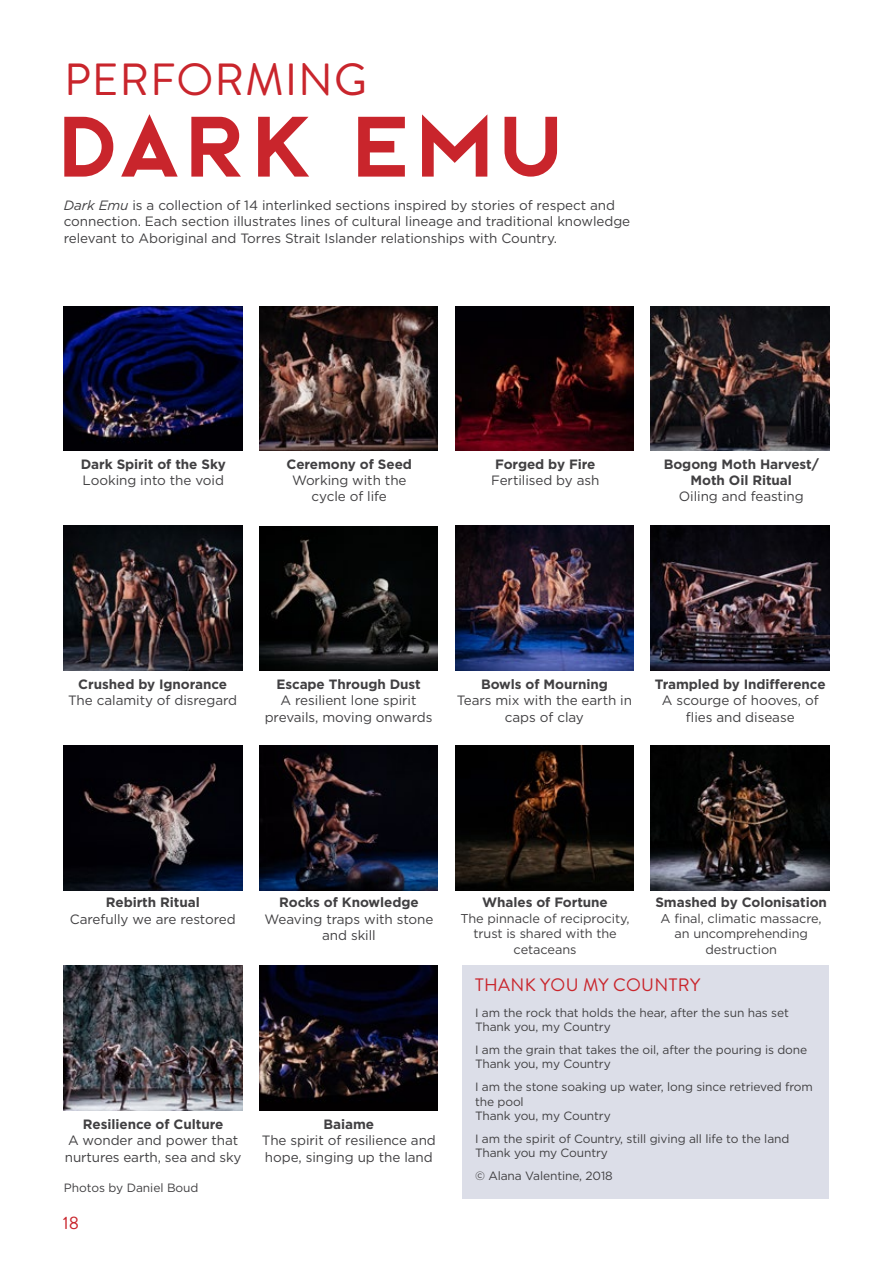
<style>
.page{position:relative;width:893px;height:1263px;background:#fff}
.page>*{position:absolute;margin:0;border:0;box-sizing:border-box;transform-origin:0 0}
.t1{font:45px "Brandon Grotesque";letter-spacing:.02em;color:#c9252c}
.t2{font:18px "Brandon Grotesque";letter-spacing:.02em;color:#c9252c}
.t3{font:13.5px/16.2px "Gotham";letter-spacing:-.005em;color:#414042;text-align:center}
.t4{font:700 13.5px/16.2px "Gotham";letter-spacing:-.005em;color:#414042;text-align:center}
.t5{font:12.75px/15px "Gotham";letter-spacing:-.005em;color:#414042;text-align:center}
.t6{font:12px/14.4px "Gotham";letter-spacing:-.01em;color:#414042}
.s1{font-style:italic}
</style>
<div class="page">
<img style="left:64px;top:306px;width:178px;height:145px">
<img style="left:259px;top:306px;width:179px;height:145px">
<img style="left:455px;top:306px;width:179px;height:145px">
<img style="left:651px;top:306px;width:178px;height:145px">
<img style="left:64px;top:526px;width:178px;height:144px">
<img style="left:259px;top:527px;width:179px;height:143px">
<img style="left:455px;top:526px;width:179px;height:144px">
<img style="left:651px;top:526px;width:178px;height:144px">
<img style="left:64px;top:746px;width:178px;height:144px">
<img style="left:259px;top:746px;width:179px;height:144px">
<img style="left:455px;top:746px;width:179px;height:144px">
<img style="left:651px;top:746px;width:178px;height:144px">
<img style="left:64px;top:965px;width:178px;height:145px">
<img style="left:259px;top:965px;width:179px;height:145px">
<svg style="left:64px;top:114px;width:493px;height:63px"></svg>
<div style="left:462px;top:965px;width:367px;height:234px;background:#dcdee8"></div>
<h1 class="t1" style="left:64px;top:49px;width:304px">PERFORMING</h1>
<p class="t3" style="left:64px;top:197px;width:568px;text-align:left"><span class="s1">Dark Emu</span> is a collection of 14 interlinked sections inspired by stories of respect and connection. Each section illustrates lines of cultural lineage and traditional knowledge relevant to Aboriginal and Torres Strait Islander relationships with Country.</p>
<p class="t4" style="left:81px;top:456px;width:147px">Dark Spirit of the Sky</p>
<p class="t3" style="left:83px;top:472px;width:143px">Looking into the void</p>
<p class="t4" style="left:287px;top:456px;width:127px">Ceremony of Seed</p>
<p class="t3" style="left:292px;top:472px;width:116px">Working with the cycle of life</p>
<p class="t4" style="left:495px;top:456px;width:102px">Forged by Fire</p>
<p class="t3" style="left:491px;top:472px;width:110px">Fertilised by ash</p>
<p class="t4" style="left:664px;top:456px;width:157px">Bogong Moth Harvest/<br>Moth Oil Ritual</p>
<p class="t3" style="left:679px;top:488px;width:126px">Oiling and feasting</p>
<p class="t4" style="left:78px;top:676px;width:150px">Crushed by Ignorance</p>
<p class="t3" style="left:68px;top:692px;width:171px">The calamity of disregard</p>
<p class="t4" style="left:276px;top:676px;width:146px">Escape Through Dust</p>
<p class="t3" style="left:265px;top:692px;width:169px">A resilient lone spirit prevails, moving onwards</p>
<p class="t4" style="left:481px;top:676px;width:128px">Bowls of Mourning</p>
<p class="t3" style="left:457px;top:692px;width:177px">Tears mix with the earth in caps of clay</p>
<p class="t4" style="left:655px;top:676px;width:172px">Trampled by Indifference</p>
<p class="t3" style="left:662px;top:692px;width:159px">A scourge of hooves, of flies and disease</p>
<p class="t4" style="left:106px;top:894px;width:95px">Rebirth Ritual</p>
<p class="t3" style="left:70px;top:910px;width:167px">Carefully we are restored</p>
<p class="t4" style="left:279px;top:894px;width:141px">Rocks of Knowledge</p>
<p class="t3" style="left:265px;top:910px;width:170px">Weaving traps with stone and skill</p>
<p class="t4" style="left:482px;top:894px;width:127px">Whales of Fortune</p>
<p class="t5" style="left:460px;top:910px;width:171px">The pinnacle of reciprocity, trust is shared with the</p>
<p class="t5" style="left:514px;top:942px;width:64px">cetaceans</p>
<p class="t4" style="left:655px;top:894px;width:173px">Smashed by Colonisation</p>
<p class="t5" style="left:661px;top:910px;width:163px">A final, climatic massacre, an uncomprehending</p>
<p class="t5" style="left:705px;top:942px;width:73px">destruction</p>
<p class="t4" style="left:83px;top:1116px;width:142px">Resilience of Culture</p>
<p class="t3" style="left:65px;top:1132px;width:178px;text-align:left">A wonder and power that nurtures earth, sea and sky</p>
<p class="t6" style="left:64px;top:1180px;width:136px">Photos by Daniel Boud</p>
<h2 class="t2" style="left:63px;top:1211px;width:18px">18</h2>
<p class="t4" style="left:324px;top:1116px;width:52px">Baiame</p>
<p class="t3" style="left:262px;top:1132px;width:176px;text-align:left">The spirit of resilience and hope, singing up the land</p>
<h2 class="t2" style="left:475px;top:972px;width:227px">THANK YOU MY COUNTRY</h2>
<p class="t6" style="left:475px;top:1005px;width:315px">I am the rock that holds the hear, after the sun has set<br>Thank you, my Country</p>
<p class="t6" style="left:475px;top:1042px;width:334px">I am the grain that takes the oil, after the pouring is done<br>Thank you, my Country</p>
<p class="t6" style="left:475px;top:1080px;width:339px">I am the stone soaking up water, long since retrieved from the pool<br>Thank you, my Country</p>
<p class="t6" style="left:475px;top:1131px;width:316px">I am the spirit of Country, still giving all life to the land<br>Thank you my Country</p>
<p class="t6" style="left:475px;top:1169px;width:139px">© Alana Valentine, 2018</p>
</div>
